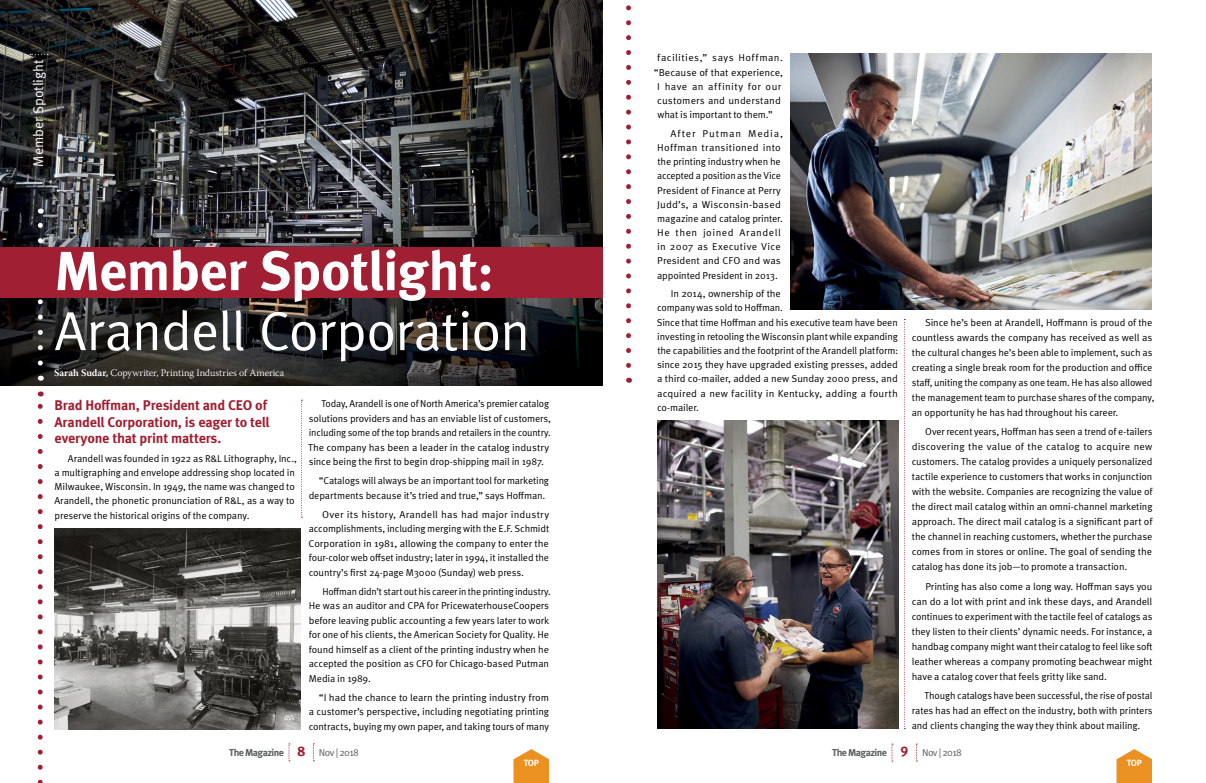
<style>
.page{position:relative;width:1206px;height:783px;background:#fff}
.page>*{position:absolute;margin:0;border:0;box-sizing:border-box;transform-origin:0 0}
.t1{font:55px "Meta Pro Norm";letter-spacing:-.025em;color:#fff}
.t2{font:700 55px "Meta Pro";letter-spacing:-.02em;color:#fff}
.t3{font:700 14px/16.2px "Meta Pro";letter-spacing:-.02em;color:#a01f32}
.t4{font:14px "Meta Pro Norm";letter-spacing:-.005em;color:#fff}
.t5{font:10px/15px "Meta Pro Norm";letter-spacing:-.01em;color:#000}
.t6{font:300 10px "Warnock Pro";color:#fff}
.t7{font:700 10px "Meta Pro";letter-spacing:-.06em;color:#585e5c}
.t8{font:10px "Meta Pro Norm";letter-spacing:.04em;color:#000}
.t9{font:10px "Meta Pro Norm";letter-spacing:.035em;color:#000}
.t10{font:700 9px "Meta Pro";letter-spacing:-.04em;color:#fff}
.s1{font-weight:600}
.s2{font-size:14px;color:#a01f32}
.s3{font-family:"Meta Pro Norm";font-weight:400}
</style>
<div class="page">
<img style="left:0;top:0;width:603px;height:386px">
<svg style="left:38px;top:209px;width:5px;height:154px"></svg>
<svg style="left:30px;top:54px;width:18px;height:1px"></svg>
<svg style="left:38px;top:392px;width:5px;height:391px"></svg>
<svg style="left:626px;top:5px;width:5px;height:360px"></svg>
<svg style="left:904px;top:319px;width:1px;height:410px"></svg>
<img style="left:54px;top:528px;width:247px;height:201px">
<img style="left:657px;top:420px;width:241px;height:309px">
<div style="left:0;top:247px;width:603px;height:51px;background:#a01f32"></div>
<img style="left:790px;top:54px;width:362px;height:256px">
<svg style="left:301px;top:400px;width:2px;height:118px"></svg>
<svg style="left:313px;top:744px;width:1px;height:18px"></svg>
<svg style="left:289px;top:744px;width:1px;height:18px"></svg>
<svg style="left:916px;top:744px;width:1px;height:18px"></svg>
<svg style="left:892px;top:744px;width:1px;height:18px"></svg>
<svg style="left:514px;top:749px;width:35px;height:34px"></svg>
<svg style="left:1117px;top:749px;width:35px;height:34px"></svg>
<h2 class="t4" style="left:28px;top:167px;width:109px;rotate:-90deg">Member Spotlight</h2>
<h1 class="t2" style="left:54px;top:228px;width:441px">Member Spotlight:</h1>
<h1 class="t1" style="left:54px;top:290px;width:478px">Arandell Corporation</h1>
<p class="t6" style="left:54px;top:367px;width:232px"><span class="s1">Sarah Sudar,</span> Copywriter, Printing Industries of America</p>
<h2 class="t3" style="left:54px;top:397px;width:217px">Brad Hoffman, President and CEO of<br>Arandell Corporation, is eager to tell everyone that print matters.</h2>
<p class="t5" style="left:54px;top:450px;width:244px;line-height:14.2px;text-indent:13px">Arandell was founded in 1922 as R&amp;L Lithography, Inc., a multigraphing and envelope addressing shop located in Milwaukee, Wisconsin. In 1949, the name was changed to Arandell, the phonetic pronunciation of R&amp;L, as a way to preserve the historical origins of the company.</p>
<p class="t5" style="left:308px;top:396px;width:245px;line-height:14.5px;text-indent:14px">Today, Arandell is one of North America’s premier catalog solutions providers and has an enviable list of customers, including some of the top brands and retailers in the country.<br>The company has been a leader in the catalog industry since being the first to begin drop-shipping mail in 1987.</p>
<p class="t5" style="left:309px;top:473px;width:242px;line-height:14.5px;text-indent:10px">“Catalogs will always be an important tool for marketing departments because it’s tried and true,” says Hoffman.</p>
<p class="t5" style="left:309px;top:506px;width:242px;line-height:14.5px;text-align:justify;text-indent:14px">Over its history, Arandell has had major industry accomplishments, including merging with the E.F. Schmidt Corporation in 1981, allowing the company to enter the four-color web offset industry; later in 1994, it installed the country’s first 24-page M3000 (Sunday) web press.</p>
<p class="t5" style="left:309px;top:583px;width:244px;line-height:14.5px;text-indent:14px">Hoffman didn’t start out his career in the printing industry.<br>He was an auditor and CPA for PricewaterhouseCoopers before leaving public accounting a few years later to work for one of his clients, the American Society for Quality. He found himself as a client of the printing industry when he accepted the position as CFO for Chicago-based Putman Media in 1989.</p>
<p class="t5" style="left:309px;top:689px;width:242px;line-height:14.5px;text-align:justify;text-indent:10px">“I had the chance to learn the printing industry from a customer’s perspective, including negotiating printing contracts, buying my own paper, and taking tours of many</p>
<p class="t8" style="left:657px;top:50px;width:127px">facilities,” says Hoffman.</p>
<p class="t5" style="left:654px;top:64px;width:131px">“Because of that experience,</p>
<p class="t9" style="left:657px;top:79px;width:125px">I have an affinity for our</p>
<p class="t5" style="left:657px;top:92px;width:125px">customers and understand</p>
<p class="t5" style="left:657px;top:106px;width:117px">what is important to them.”</p>
<p class="t5" style="left:657px;top:126px;width:127px;line-height:14.2px;text-indent:13px">After Putman Media,<br>Hoffman transitioned into the printing industry when he accepted a position as the Vice<br>President of Finance at Perry<br>Judd’s, a Wisconsin-based magazine and catalog printer.<br>He then joined Arandell in 2007 as Executive Vice<br>President and CFO and was appointed President in 2013.</p>
<p class="t5" style="left:657px;top:286px;width:243px;line-height:14.2px;text-indent:14px">In 2014, ownership of the<br>company was sold to Hoffman.<br>Since that time Hoffman and his executive team have been investing in retooling the Wisconsin plant while expanding the capabilities and the footprint of the Arandell platform: since 2015 they have upgraded existing presses, added a third co-mailer, added a new Sunday 2000 press, and acquired a new facility in Kentucky, adding a fourth co-mailer.</p>
<p class="t5" style="left:912px;top:314px;width:244px;text-indent:13px">Since he’s been at Arandell, Hoffmann is proud of the countless awards the company has received as well as the cultural changes he’s been able to implement, such as creating a single break room for the production and office staff, uniting the company as one team. He has also allowed the management team to purchase shares of the company, an opportunity he has had throughout his career.</p>
<p class="t5" style="left:912px;top:423px;width:242px;text-align:justify;text-indent:14px">Over recent years, Hoffman has seen a trend of e-tailers discovering the value of the catalog to acquire new customers. The catalog provides a uniquely personalized tactile experience to customers that works in conjunction with the website. Companies are recognizing the value of the direct mail catalog within an omni-channel marketing approach. The direct mail catalog is a significant part of the channel in reaching customers, whether the purchase comes from in stores or online. The goal of sending the catalog has done its job—to promote a transaction.</p>
<p class="t5" style="left:912px;top:578px;width:242px;text-align:justify;text-indent:14px">Printing has also come a long way. Hoffman says you can do a lot with print and ink these days, and Arandell continues to experiment with the tactile feel of catalogs as they listen to their clients’ dynamic needs. For instance, a handbag company might want their catalog to feel like soft leather whereas a company promoting beachwear might have a catalog cover that feels gritty like sand.</p>
<p class="t5" style="left:912px;top:687px;width:242px;text-align:justify;text-indent:13px">Though catalogs have been successful, the rise of postal rates has had an effect on the industry, both with printers and clients changing the way they think about mailing.</p>
<p class="t7" style="left:229px;top:744px;width:131px">The Magazine <span class="s2">8</span> <span class="s3">Nov | 2018</span></p>
<p class="t7" style="left:832px;top:745px;width:132px">The Magazine <span class="s2">9</span> <span class="s3">Nov | 2018</span></p>
<p class="t10" style="left:524px;top:755px;width:17px">TOP</p>
<p class="t10" style="left:1127px;top:755px;width:17px">TOP</p>
</div>
